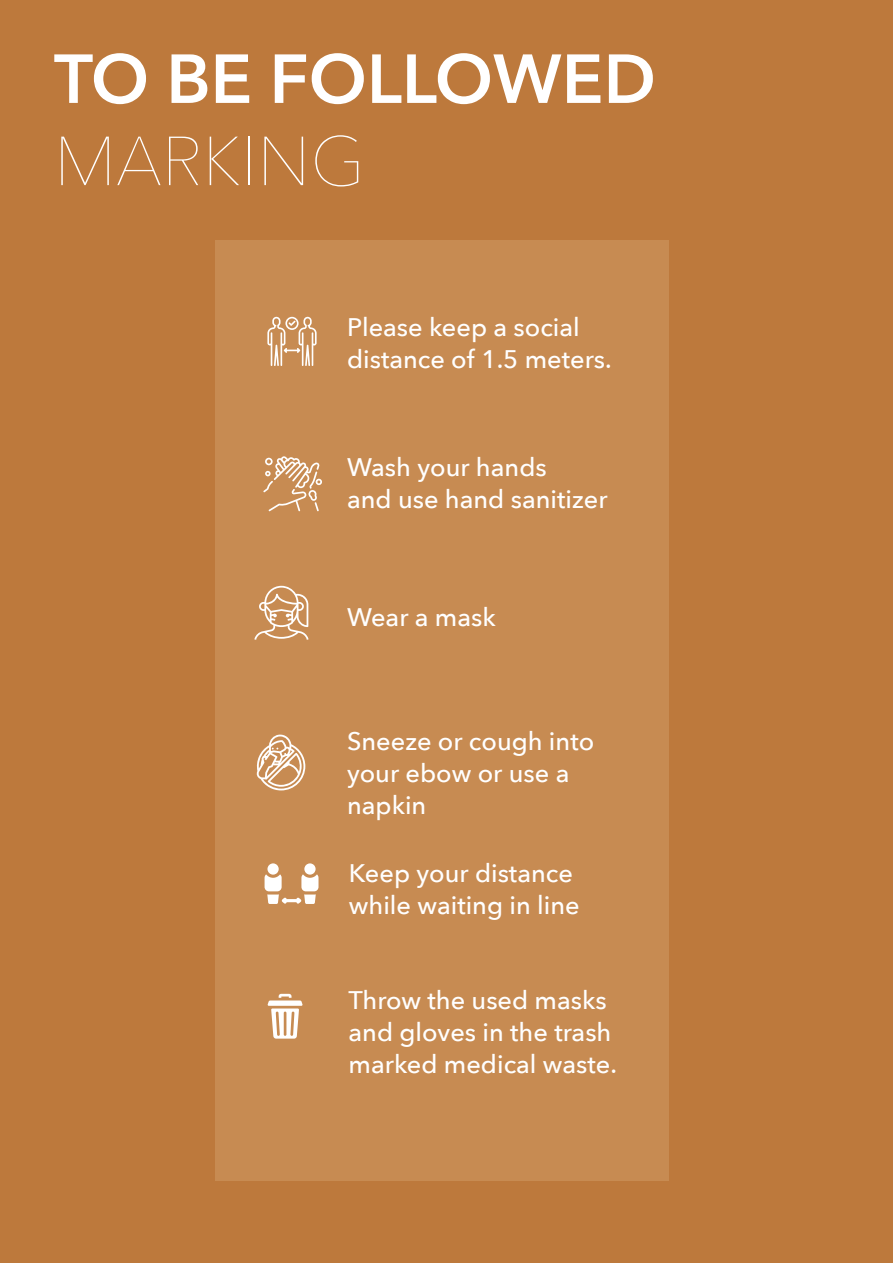
<style>
.page{position:relative;width:893px;height:1263px;background:#bd793c}
.page>*{position:absolute;margin:0;border:0;box-sizing:border-box;transform-origin:0 0}
.t1{font:600 68.55px "Avenir Next";color:#fff}
.t2{font:200 68.55px "Avenir Next";color:#fff}
.t3{font:500 25.35px/32.1px "Avenir Next";color:#fff}
</style>
<div class="page">
<div style="left:215px;top:240px;width:453px;height:941px;background:#c78b52"></div>
<svg style="left:263px;top:456px;width:59px;height:55px"></svg>
<svg style="left:267px;top:317px;width:50px;height:49px"></svg>
<svg style="left:256px;top:734px;width:49px;height:56px"></svg>
<svg style="left:255px;top:586px;width:53px;height:54px"></svg>
<div style="left:267px;top:863px;width:12px;height:12px;background:#fff;border-radius:50%"></div>
<svg style="left:265px;top:874px;width:53px;height:30px"></svg>
<div style="left:304px;top:863px;width:12px;height:12px;background:#fff;border-radius:50%"></div>
<svg style="left:268px;top:994px;width:35px;height:44px"></svg>
<h1 class="t1" style="left:54px;top:20px;width:603px">TO BE FOLLOWED</h1>
<h1 class="t2" style="left:54px;top:103px;width:312px">MARKING</h1>
<p class="t3" style="left:347px;top:310px;width:266px">Please keep a social distance of 1.5 meters.</p>
<p class="t3" style="left:347px;top:450px;width:262px">Wash your hands<br>and use hand sanitizer</p>
<p class="t3" style="left:347px;top:600px;width:150px">Wear a mask</p>
<p class="t3" style="left:347px;top:724px;width:249px">Sneeze or cough into your ebow or use a napkin</p>
<p class="t3" style="left:349px;top:856px;width:232px">Keep your distance while waiting in line</p>
<p class="t3" style="left:349px;top:983px;width:270px">Throw the used masks and gloves in the trash marked medical waste.</p>
</div>
